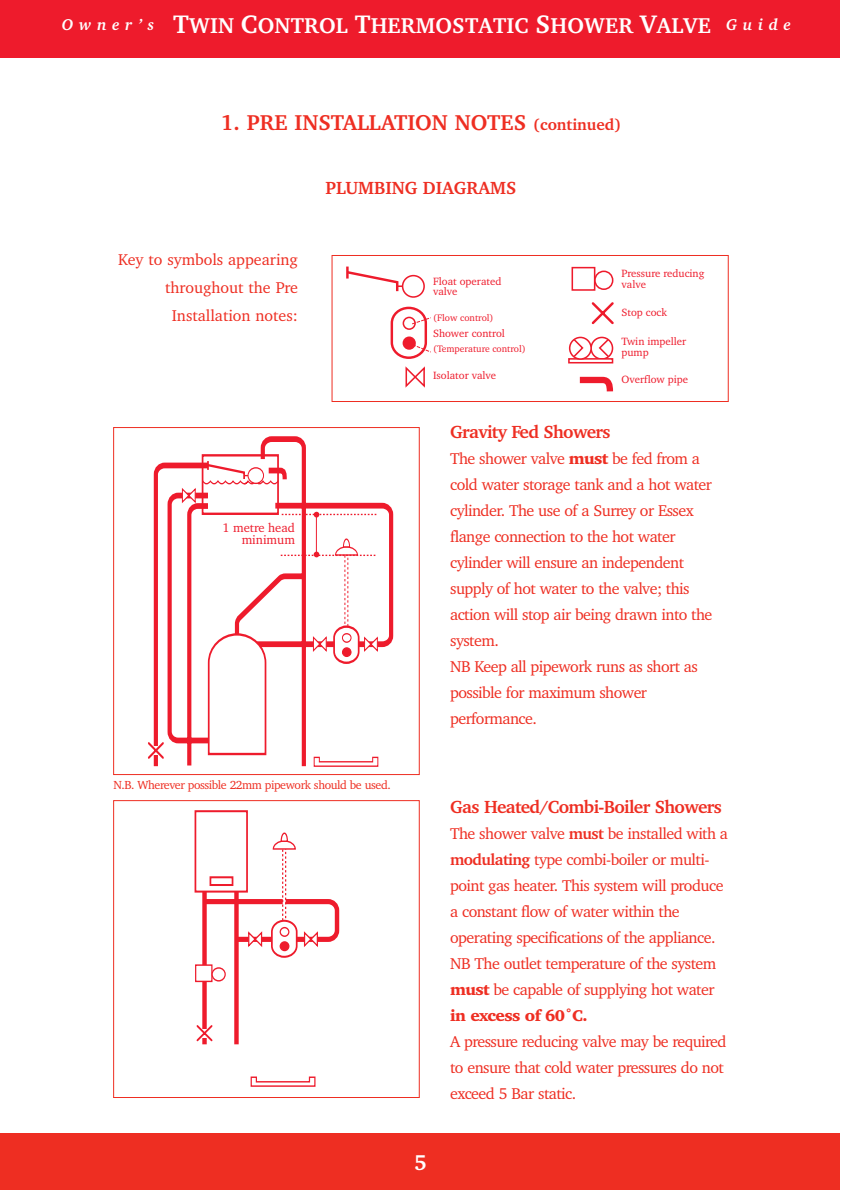
<style>
.page{position:relative;width:842px;height:1190px;background:#fff}
.page>*{position:absolute;margin:0;border:0;box-sizing:border-box;transform-origin:0 0}
.t1{font:700 22px "Charter IT Cby BT";letter-spacing:.01em;color:#fff}
.t2{font:700 22px "Charter IT Cby BT";color:#ee2e22}
.t3{font:700 18px "Charter IT Cby BT";letter-spacing:-.035em;color:#ee2e22}
.t4{font:700 18px "Charter IT Cby BT";color:#ee2e22}
.t5{font:16px/26px "Charter IT Cby BT";letter-spacing:-.035em;color:#ee2e22}
.t6{font:16px/28px "Charter IT Cby BT";color:#ee2e22;text-align:right}
.t7{font:italic 700 16px "Charter IT Cby BT";letter-spacing:.35em;color:#fff}
.t8{font:12.6px/12.6px "Charter IT Cby BT";color:#ee1b2c;text-align:right}
.t9{font:12px "Charter IT Cby BT";letter-spacing:-.035em;color:#ee2e22}
.t10{font:10.8px/10.8px "Charter IT Cby BT";color:#ee1b2c}
.t11{font:9.6px "Charter IT Cby BT";color:#ee1b2c}
.s1{font-size:26px}
.s2{font-style:italic;font-size:16px}
.s3{font-size:16px}
.s4{font-weight:900}
.s5{font-weight:700}
</style>
<div class="page">
<div style="left:332px;top:255px;width:397px;height:147px;border:1px solid #ee2e22"></div>
<div style="left:0;top:0;width:840px;height:57px;background:#ee1b2c"></div>
<div style="left:0;top:1134px;width:840px;height:56px;background:#ee2e22"></div>
<svg style="left:153px;top:439px;width:241px;height:328px"></svg>
<svg style="left:207px;top:632px;width:60px;height:124px"></svg>
<div style="left:333px;top:626px;width:27px;height:38px;background:#fff;border:2px solid #ee1b2c;border-radius:12px"></div>
<div style="left:342px;top:633px;width:10px;height:10px;background:#fff;border:1px solid #ee1b2c;border-radius:50%"></div>
<div style="left:342px;top:647px;width:10px;height:10px;background:#ee1b2c;border:1px solid #ee1b2c;border-radius:50%"></div>
<svg style="left:313px;top:756px;width:66px;height:11px"></svg>
<svg style="left:312px;top:635px;width:15px;height:18px"></svg>
<svg style="left:363px;top:635px;width:15px;height:18px"></svg>
<svg style="left:181px;top:461px;width:108px;height:44px"></svg>
<svg style="left:148px;top:740px;width:17px;height:21px"></svg>
<svg style="left:282px;top:512px;width:96px;height:6px"></svg>
<svg style="left:281px;top:539px;width:96px;height:18px"></svg>
<hr style="left:316px;top:513px;width:1px;height:41px;background:#ee1b2c">
<div style="left:113px;top:427px;width:307px;height:348px;border:1px solid #ee2e22"></div>
<svg style="left:391px;top:307px;width:36px;height:52px"></svg>
<div style="left:403px;top:317px;width:13px;height:13px;background:#fff;border:2px solid #ee1b2c;border-radius:50%"></div>
<div style="left:403px;top:337px;width:13px;height:13px;background:#ee1b2c;border:2px solid #ee1b2c;border-radius:50%"></div>
<svg style="left:405px;top:366px;width:20px;height:22px"></svg>
<div style="left:402px;top:275px;width:23px;height:23px;background:#fff;border:2px solid #ee1b2c;border-radius:50%"></div>
<svg style="left:346px;top:267px;width:57px;height:25px"></svg>
<svg style="left:411px;top:317px;width:20px;height:36px"></svg>
<svg style="left:591px;top:302px;width:23px;height:23px"></svg>
<svg style="left:590px;top:337px;width:23px;height:23px"></svg>
<div style="left:572px;top:267px;width:23px;height:24px;background:#fff;border:2px solid #ee1b2c"></div>
<svg style="left:568px;top:358px;width:45px;height:5px"></svg>
<svg style="left:598px;top:337px;width:12px;height:22px"></svg>
<svg style="left:569px;top:337px;width:23px;height:23px"></svg>
<svg style="left:572px;top:337px;width:13px;height:22px"></svg>
<div style="left:594px;top:271px;width:19px;height:19px;background:#fff;border:2px solid #ee1b2c;border-radius:50%"></div>
<svg style="left:579px;top:376px;width:35px;height:15px"></svg>
<svg style="left:282px;top:850px;width:4px;height:46px"></svg>
<svg style="left:271px;top:920px;width:27px;height:38px"></svg>
<svg style="left:280px;top:941px;width:10px;height:10px"></svg>
<svg style="left:272px;top:833px;width:24px;height:17px"></svg>
<svg style="left:250px;top:1076px;width:66px;height:11px"></svg>
<svg style="left:207px;top:896px;width:133px;height:53px"></svg>
<div style="left:202px;top:888px;width:5px;height:156px;background:#ee1b2c"></div>
<div style="left:234px;top:888px;width:5px;height:156px;background:#ee1b2c"></div>
<div style="left:194px;top:810px;width:54px;height:83px;background:#fff;border:2px solid #ee1b2c"></div>
<div style="left:209px;top:876px;width:24px;height:10px;background:#fff;border:2px solid #ee1b2c"></div>
<div style="left:195px;top:964px;width:18px;height:18px;background:#fff;border:1px solid #ee1b2c"></div>
<svg style="left:211px;top:967px;width:15px;height:15px"></svg>
<svg style="left:196px;top:1023px;width:17px;height:20px"></svg>
<div style="left:113px;top:800px;width:307px;height:298px;border:1px solid #ee2e22"></div>
<p class="t7" style="left:62px;top:19px;width:72px">Owner</p>
<h1 class="t1" style="left:173px;top:17px;width:619px"><span class="s1">T</span>WIN <span class="s1">C</span>ONTROL <span class="s1">T</span>HERMOSTATIC <span class="s1">S</span>HOWER <span class="s1">V</span>ALVE <span class="s2">G u i d e</span></h1>
<h1 class="t2" style="left:221px;top:114px;width:402px">1. PRE INSTALLATION NOTES <span class="s3">(continued)</span></h1>
<p class="t6" style="left:118px;top:247px;width:181px">Key to symbols appearing throughout the Pre<br>Installation notes:</p>
<p class="t8" style="left:223px;top:522px;width:74px">1 metre head minimum</p>
<p class="t4" style="left:325px;top:181px;width:192px">PLUMBING DIAGRAMS</p>
<p class="t10" style="left:433px;top:277px;width:70px">Float operated valve</p>
<p class="t10" style="left:433px;top:329px;width:73px">Shower control</p>
<p class="t11" style="left:433px;top:315px;width:62px">(Flow control)</p>
<p class="t11" style="left:433px;top:345px;width:94px">(Temperature control)</p>
<p class="t10" style="left:433px;top:371px;width:65px">Isolator valve</p>
<p class="t10" style="left:622px;top:269px;width:84px">Pressure reducing valve</p>
<p class="t10" style="left:622px;top:308px;width:47px">Stop cock</p>
<p class="t10" style="left:622px;top:337px;width:66px">Twin impeller pump</p>
<p class="t10" style="left:622px;top:375px;width:68px">Overflow pipe</p>
<p class="t3" style="left:450px;top:425px;width:162px">Gravity Fed Showers</p>
<p class="t5" style="left:450px;top:447px;width:264px">The shower valve <span class="s4">must</span> be fed from a cold water storage tank and a hot water cylinder. The use of a Surrey or Essex flange connection to the hot water cylinder will ensure an independent supply of hot water to the valve; this action will stop air being drawn into the system.<br>NB Keep all pipework runs as short as possible for maximum shower performance.</p>
<p class="t9" style="left:113px;top:780px;width:279px">N.B. Wherever possible 22mm pipework should be used.</p>
<h1 class="t1" style="left:414px;top:1154px;width:14px">5</h1>
<p class="t3" style="left:450px;top:800px;width:273px">Gas Heated/Combi-Boiler Showers</p>
<p class="t5" style="left:450px;top:822px;width:279px">The shower valve <span class="s5">must</span> be installed with a <span class="s5">modulating</span> type combi-boiler or multi&shy;point gas heater. This system will produce a constant flow of water within the operating specifications of the appliance.<br>NB The outlet temperature of the system <span class="s4">must</span> be capable of supplying hot water <span class="s4">in excess of 60˚C.</span></p>
<p class="t5" style="left:450px;top:1030px;width:278px">A pressure reducing valve may be required to ensure that cold water pressures do not exceed 5 Bar static.</p>
</div>
